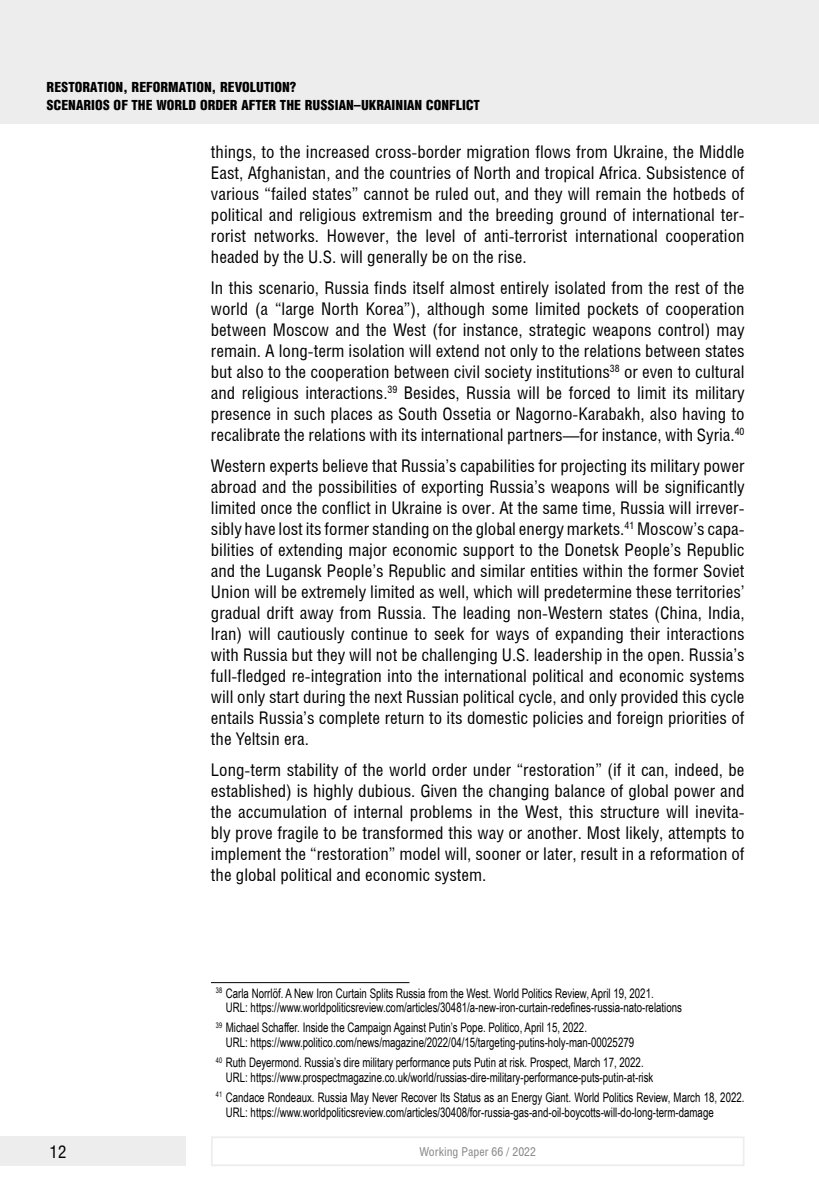
<style>
.page{position:relative;width:819px;height:1191px;background:#fff}
.page>*{position:absolute;margin:0;border:0;box-sizing:border-box;transform-origin:0 0}
.t1{font:17.5px/21px "Helios Cond";color:#000;text-align:justify}
.t2{font:900 14px/17.5px "Helios Cond";color:#000}
.t3{font:13.12px/14.9px "Arial Narrow";color:#000;scale:.9 1}
.t4{font:12.25px "Helios Cond";color:#878787}
</style>
<div class="page">
<div style="left:0;top:0;width:819px;height:124px;background:#ededed"></div>
<div style="left:0;top:1136px;width:186px;height:30px;background:#ededed"></div>
<div style="left:211px;top:1136px;width:533px;height:30px;border:2px solid #ededed"></div>
<hr style="left:211px;top:982px;width:198px;height:1px;background:#000">
<p class="t2" style="left:47px;top:79px;width:435px">RESTORATION, REFORMATION, REVOLUTION?<br>SCENARIOS OF THE WORLD ORDER AFTER THE RUSSIAN–UKRAINIAN CONFLICT</p>
<p class="t1" style="left:211px;top:141px;width:535px">things, to the increased cross-border migration flows from Ukraine, the Middle East, Afghanistan, and the countries of North and tropical Africa. Subsistence of various “failed states” cannot be ruled out, and they will remain the hotbeds of political and religious extremism and the breeding ground of international ter&shy;rorist networks. However, the level of anti-terrorist international cooperation headed by the U.S. will generally be on the rise.</p>
<p class="t1" style="left:211px;top:277px;width:535px">In this scenario, Russia finds itself almost entirely isolated from the rest of the world (a “large North Korea”), although some limited pockets of cooperation between Moscow and the West (for instance, strategic weapons control) may remain. A long-term isolation will extend not only to the relations between states but also to the cooperation between civil society institutions<sup>38</sup> or even to cultural and religious interactions.<sup>39</sup> Besides, Russia will be forced to limit its military presence in such places as South Ossetia or Nagorno-Karabakh, also having to recalibrate the relations with its international partners—for instance, with Syria.<sup>40</sup></p>
<p class="t1" style="left:211px;top:455px;width:535px">Western experts believe that Russia’s capabilities for projecting its military power abroad and the possibilities of exporting Russia’s weapons will be significantly limited once the conflict in Ukraine is over. At the same time, Russia will irrever&shy;sibly have lost its former standing on the global energy markets.<sup>41</sup> Moscow’s capa&shy;bilities of extending major economic support to the Donetsk People’s Republic and the Lugansk People’s Republic and similar entities within the former Soviet Union will be extremely limited as well, which will predetermine these territories’ gradual drift away from Russia. The leading non-Western states (China, India, Iran) will cautiously continue to seek for ways of expanding their interactions with Russia but they will not be challenging U.S. leadership in the open. Russia’s full-fledged re-integration into the international political and economic systems will only start during the next Russian political cycle, and only provided this cycle entails Russia’s complete return to its domestic policies and foreign priorities of the Yeltsin era.</p>
<p class="t1" style="left:211px;top:758px;width:535px">Long-term stability of the world order under “restoration” (if it can, indeed, be established) is highly dubious. Given the changing balance of global power and the accumulation of internal problems in the West, this structure will inevita&shy;bly prove fragile to be transformed this way or another. Most likely, attempts to implement the “restoration” model will, sooner or later, result in a reformation of the global political and economic system.</p>
<p class="t3" style="left:226px;top:985px;width:508px;text-indent:-10px"><sup>38</sup> Carla Norrlöf. A New Iron Curtain Splits Russia from the West. World Politics Review, April 19, 2021.<br>URL: https://www.worldpoliticsreview.com/articles/30481/a-new-iron-curtain-redefines-russia-nato-relations</p>
<p class="t3" style="left:226px;top:1019px;width:455px;text-indent:-10px"><sup>39</sup> Michael Schaffer. Inside the Campaign Against Putin’s Pope. Politico, April 15, 2022.<br>URL: https://www.politico.com/news/magazine/2022/04/15/targeting-putins-holy-man-00025279</p>
<p class="t3" style="left:226px;top:1054px;width:476px;text-indent:-10px"><sup>40</sup> Ruth Deyermond. Russia’s dire military performance puts Putin at risk. Prospect, March 17, 2022.<br>URL: https://www.prospectmagazine.co.uk/world/russias-dire-military-performance-puts-putin-at-risk</p>
<p class="t3" style="left:226px;top:1089px;width:577px;text-indent:-10px"><sup>41</sup> Candace Rondeaux. Russia May Never Recover Its Status as an Energy Giant. World Politics Review, March 18, 2022.<br>URL: https://www.worldpoliticsreview.com/articles/30408/for-russia-gas-and-oil-boycotts-will-do-long-term-damage</p>
<p class="t1" style="left:50px;top:1141px;width:18px">12</p>
<p class="t4" style="left:419px;top:1144px;width:118px">Working Paper 66 / 2022</p>
</div>
